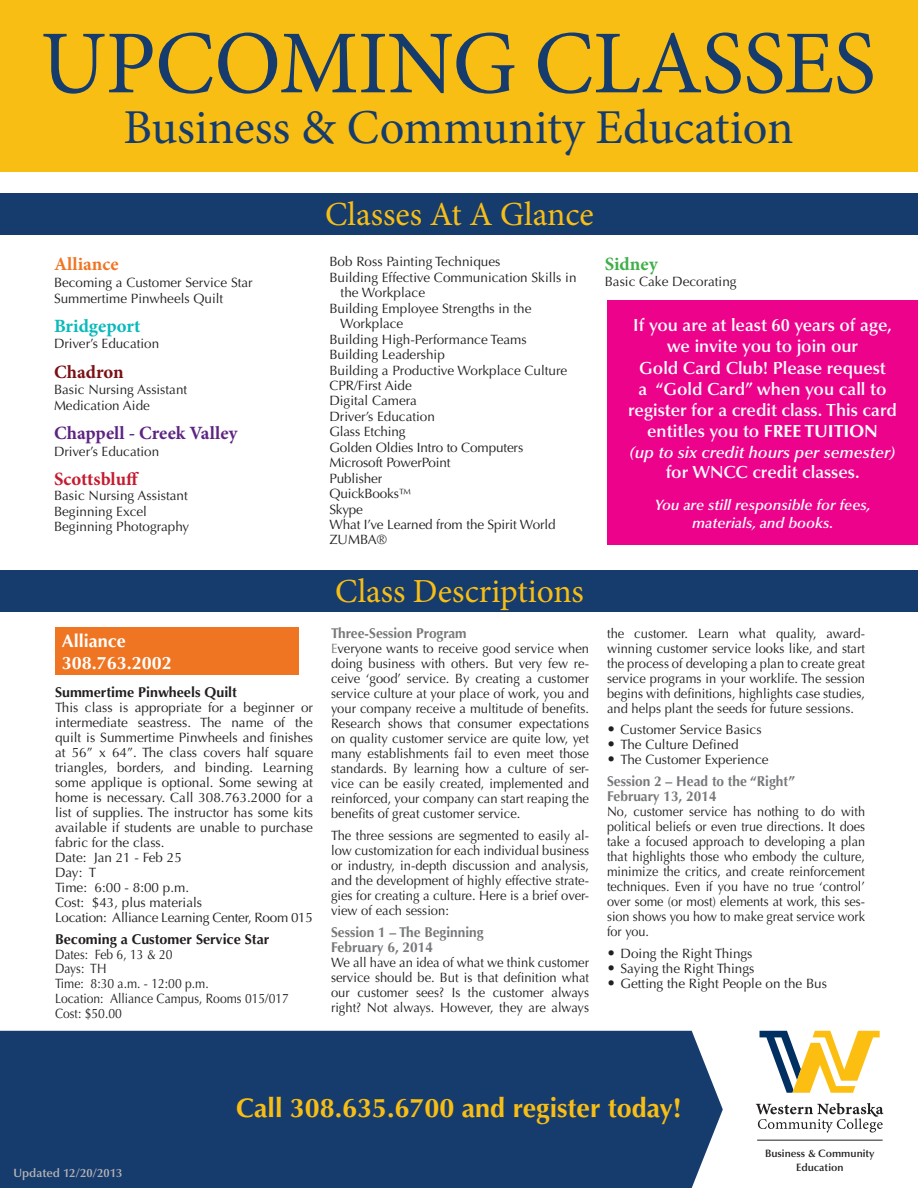
<style>
.page{position:relative;width:918px;height:1188px;background:#fff}
.page>*{position:absolute;margin:0;border:0;box-sizing:border-box;transform-origin:0 0}
.t1{font:90px "Minion Pro";letter-spacing:-.01em;color:#163c6e}
.t2{font:48.75px "Minion Pro";color:#163c6e}
.t3{font:33.75px "Minion Pro";color:#f8be14}
.t4{font:700 27px "Optima LT Std";color:#f8be14}
.t5{font:700 18.75px "Minion Pro";letter-spacing:.005em;color:#5d2381}
.t6{font:700 18.75px "Minion Pro";color:#c41b2f}
.t7{font:700 18.75px "Minion Pro";color:#08babb}
.t8{font:700 18.75px "Minion Pro";color:#f07523}
.t9{font:700 18.75px "Minion Pro";color:#7a1015}
.t10{font:700 18.75px "Minion Pro";color:#40ae49}
.t11{font:700 18px/21.6px "Optima LT Std";color:#fff}
.t12{font:600 17.7px/21.1px "Optima LT Std";color:#fff;text-align:center}
.t13{font:italic 600 16.5px "Optima LT Std";color:#fff}
.t14{font:italic 600 15px/18px "Optima LT Std";color:#fff;text-align:center}
.t15{font:700 14.25px/15px "Optima LT Std";color:#76787b;scale:.96 1}
.t16{font:700 14.25px "Optima LT Std";color:#231f20}
.t17{font:13.5px/15px "Optima LT Std";color:#231f20}
.t18{font:13.5px/15px "Optima LT Std";color:#231f20;text-align:justify;scale:.96 1}
.t19{font:13.5px/15px "Optima LT Std";color:#231f20;text-align:justify;scale:.94 1}
.t20{font:13.5px/15px "Optima LT Std";color:#231f20;scale:.9 1}
.t21{font:600 12px "Optima LT Std";color:#bab5b4}
.t22{font:600 10.65px/14.1px "Optima LT Std";color:#231f20;text-align:center}
.s1{font-weight:700}
.s2{color:#76787b}
.s3{font-family:"Calibri";font-size:16.5px}
</style>
<div class="page">
<div style="left:1px;top:0;width:917px;height:171px;background:#f8be14"></div>
<div style="left:0;top:1031px;width:723px;height:157px;background:#163c6e"></div>
<svg style="left:756px;top:1103px;width:127px;height:30px"></svg>
<hr style="left:757px;top:1140px;width:126px;height:1px;background:#231f20">
<svg style="left:760px;top:1031px;width:120px;height:62px"></svg>
<div style="left:0;top:193px;width:918px;height:41px;background:#163c6e"></div>
<div style="left:0;top:570px;width:918px;height:41px;background:#163c6e"></div>
<div style="left:55px;top:628px;width:243px;height:47px;background:#f07523"></div>
<div style="left:607px;top:301px;width:311px;height:244px;background:#ed028c"></div>
<h1 class="t1" style="left:40px;top:3px;width:837px">Upcoming Classes</h1>
<h2 class="t2" style="left:123px;top:95px;width:672px">Business &amp; Community Education</h2>
<h3 class="t8" style="left:54px;top:251px;width:66px">Alliance</h3>
<p class="t17" style="left:54px;top:274px;width:200px;line-height:16.2px">Becoming a Customer Service Star<br>Summertime Pinwheels Quilt</p>
<h3 class="t7" style="left:54px;top:313px;width:88px">Bridgeport</h3>
<p class="t17" style="left:54px;top:336px;width:107px">Driver’s Education</p>
<h3 class="t9" style="left:54px;top:358px;width:71px">Chadron</h3>
<p class="t17" style="left:54px;top:381px;width:135px;line-height:16.2px">Basic Nursing Assistant<br>Medication Aide</p>
<h3 class="t5" style="left:54px;top:420px;width:185px">Chappell - Creek Valley</h3>
<p class="t17" style="left:54px;top:444px;width:107px">Driver’s Education</p>
<h3 class="t6" style="left:54px;top:466px;width:87px">Scottsbluff</h3>
<p class="t17" style="left:54px;top:488px;width:137px;line-height:15.5px">Basic Nursing Assistant<br>Beginning Excel<br>Beginning Photography</p>
<h3 class="t11" style="left:62px;top:631px;width:112px">Alliance<br>308.763.2002</h3>
<p class="t16" style="left:55px;top:684px;width:183px">Summertime Pinwheels Quilt</p>
<p class="t17" style="left:55px;top:700px;width:260px">This class is appropriate for a beginner or intermediate seastress. The name of the quilt is Summertime Pinwheels and finishes at 56” x 64”. The class covers half square triangles, borders, and binding. Learning some applique is optional. Some sewing at home is necessary. Call 308.763.2000 for a list of supplies. The instructor has some kits available if students are unable to purchase fabric for the class.<br>Date: Jan 21 - Feb 25<br>Day: T<br>Time: 6:00 - 8:00 p.m.<br>Cost: $43, plus materials<br>Location: Alliance Learning Center, Room 015</p>
<p class="t16" style="left:55px;top:930px;width:216px">Becoming a Customer Service Star</p>
<p class="t20" style="left:55px;top:947px;width:261px">Dates: Feb 6, 13 &amp; 20<br>Days: TH<br>Time: 8:30 a.m. - 12:00 p.m.<br>Location: Alliance Campus, Rooms 015/017<br>Cost: $50.00</p>
<h3 class="t3" style="left:325px;top:191px;width:270px">Classes At A Glance</h3>
<p class="t17" style="left:329px;top:255px;width:173px">Bob Ross Painting Techniques</p>
<p class="t17" style="left:329px;top:270px;width:249px">Building Effective Communication Skills in</p>
<p class="t17" style="left:341px;top:285px;width:86px">the Workplace</p>
<p class="t17" style="left:329px;top:301px;width:204px">Building Employee Strengths in the</p>
<p class="t17" style="left:340px;top:316px;width:65px">Workplace</p>
<p class="t17" style="left:329px;top:332px;width:199px">Building High-Performance Teams</p>
<p class="t17" style="left:329px;top:347px;width:117px">Building Leadership</p>
<p class="t17" style="left:329px;top:363px;width:239px">Building a Productive Workplace Culture</p>
<p class="t17" style="left:329px;top:378px;width:84px">CPR/First Aide</p>
<p class="t17" style="left:329px;top:394px;width:89px">Digital Camera</p>
<p class="t17" style="left:329px;top:409px;width:107px">Driver’s Education</p>
<p class="t17" style="left:329px;top:424px;width:78px">Glass Etching</p>
<p class="t17" style="left:329px;top:440px;width:195px">Golden Oldies Intro to Computers</p>
<p class="t17" style="left:329px;top:455px;width:123px">Microsoft PowerPoint</p>
<p class="t17" style="left:329px;top:471px;width:54px">Publisher</p>
<p class="t17" style="left:329px;top:486px;width:84px">QuickBooks™</p>
<p class="t17" style="left:329px;top:502px;width:35px">Skype</p>
<p class="t17" style="left:329px;top:517px;width:228px">What I’ve Learned from the Spirit World</p>
<p class="t17" style="left:329px;top:533px;width:30px">Zumba</p>
<p class="t17" style="left:377px;top:533px;width:12px">®</p>
<h3 class="t10" style="left:605px;top:251px;width:55px">Sidney</h3>
<p class="t17" style="left:605px;top:275px;width:133px">Basic Cake Decorating</p>
<h3 class="t12" style="left:628px;top:315px;width:270px">If you are at least 60 years of age, we invite you to join our<br>Gold Card Club! Please request<br>a “Gold Card” when you call to register for a credit class. This card entitles you to <span class="s1">free tuition</span></h3>
<p class="t13" style="left:630px;top:443px;width:267px">(up to six credit hours per semester)</p>
<h3 class="t12" style="left:666px;top:462px;width:195px">for WNCC credit classes.</h3>
<p class="t14" style="left:655px;top:496px;width:217px">You are still responsible for fees, materials, and books.</p>
<h3 class="t3" style="left:335px;top:568px;width:250px">Class Descriptions</h3>
<p class="t15" style="left:331px;top:626px;width:143px">Three-Session Program</p>
<p class="t18" style="left:331px;top:641px;width:270px"><span class="s2">E</span>veryone wants to receive good service when doing business with others. But very few re&shy;ceive ‘good’ service. By creating a customer service culture at your place of work, you and your company receive a multitude of benefits.<br>Research shows that consumer expectations on quality customer service are quite low, yet many establishments fail to even meet those standards. By learning how a culture of ser&shy;vice can be easily created, implemented and reinforced, your company can start reaping the benefits of great customer service.</p>
<p class="t18" style="left:331px;top:828px;width:270px">The three sessions are segmented to easily al&shy;low customization for each individual business or industry, in-depth discussion and analysis, and the development of highly effective strate&shy;gies for creating a culture. Here is a brief over&shy;view of each session:</p>
<p class="t15" style="left:331px;top:925px;width:160px">Session 1 – The Beginning<br>February 6, 2014</p>
<p class="t18" style="left:331px;top:955px;width:270px">We all have an idea of what we think customer service should be. But is that definition what our customer sees? Is the customer always right? Not always. However, they are always</p>
<p class="t18" style="left:607px;top:626px;width:270px">the customer. Learn what quality, award&shy;winning customer service looks like, and start the process of developing a plan to create great service programs in your worklife. The session begins with definitions, highlights case studies, and helps plant the seeds for future sessions.</p>
<p class="t17" style="left:607px;top:723px;width:156px"><span class="s3">•</span> Customer Service Basics</p>
<p class="t17" style="left:607px;top:738px;width:133px"><span class="s3">•</span> The Culture Defined</p>
<p class="t17" style="left:607px;top:753px;width:163px"><span class="s3">•</span> The Customer Experience</p>
<p class="t15" style="left:607px;top:774px;width:197px">Session 2 – Head to the “Right”<br>February 13, 2014</p>
<p class="t19" style="left:607px;top:804px;width:276px">No, customer service has nothing to do with political beliefs or even true directions. It does take a focused approach to developing a plan that highlights those who embody the culture, minimize the critics, and create reinforcement techniques. Even if you have no true ‘control’ over some (or most) elements at work, this ses&shy;sion shows you how to make great service work for you.</p>
<p class="t17" style="left:607px;top:946px;width:147px"><span class="s3">•</span> Doing the Right Things</p>
<p class="t17" style="left:607px;top:961px;width:149px"><span class="s3">•</span> Saying the Right Things</p>
<p class="t17" style="left:607px;top:976px;width:221px"><span class="s3">•</span> Getting the Right People on the Bus</p>
<p class="t21" style="left:14px;top:1166px;width:110px">Updated 12/20/2013</p>
<h3 class="t4" style="left:236px;top:1092px;width:447px">Call 308.635.6700 and register today!</h3>
<p class="t22" style="left:765px;top:1146px;width:111px">Business &amp; Community<br>Education</p>
</div>
